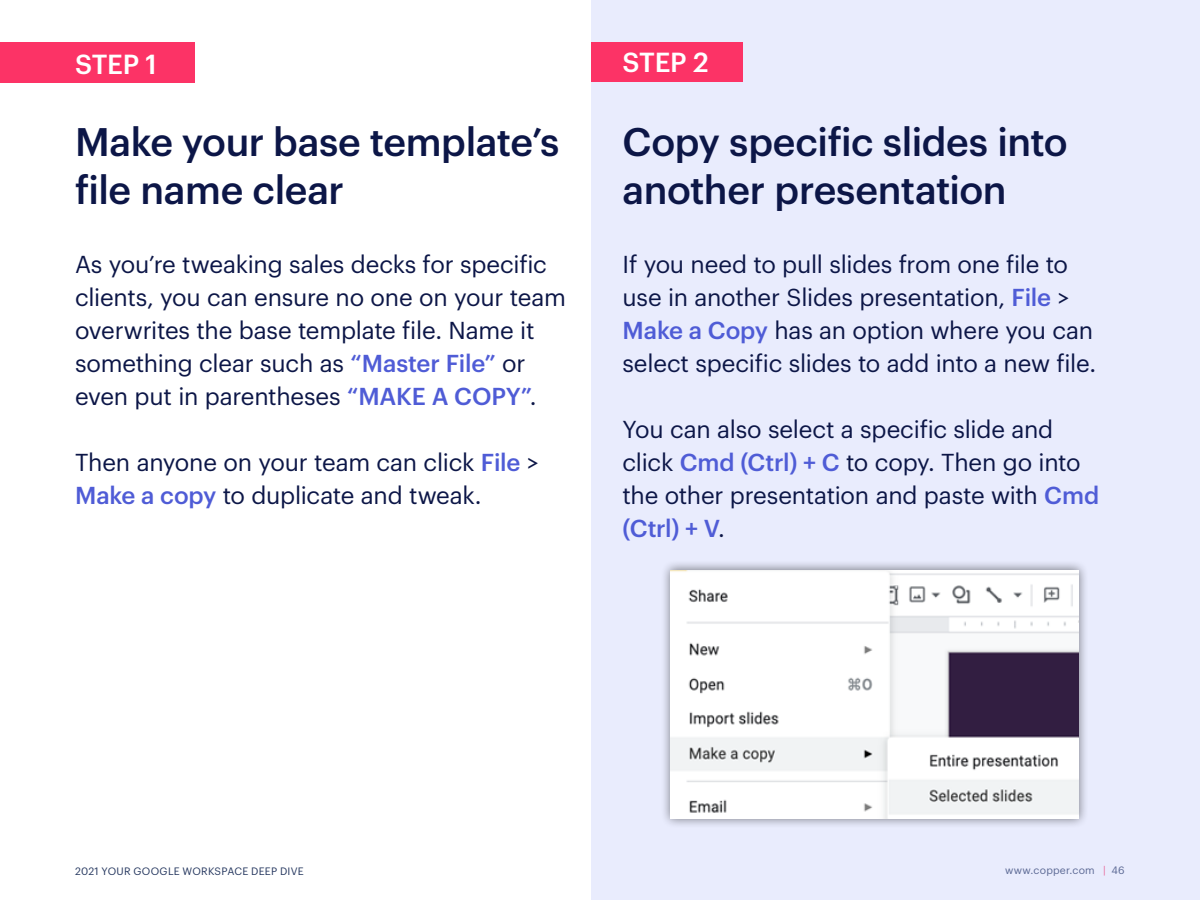
<style>
.page{position:relative;width:1200px;height:900px;background:#fff}
.page>*{position:absolute;margin:0;border:0;box-sizing:border-box;transform-origin:0 0}
.t1{font:500 39px/48px "Graphik";letter-spacing:-.01em;color:#0c1647}
.t2{font:500 27px "Graphik";letter-spacing:-.01em;color:#fff}
.t3{font:24px/33px "Graphik";letter-spacing:-.01em;color:#0c1647}
.t4{font:10.5px "Graphik";letter-spacing:.025em;color:#24365e}
.s1{font-weight:500;color:#4f5cd6}
.s2{color:#fc3366}
</style>
<div class="page">
<div style="left:0;top:43px;width:194px;height:40px;background:#fc3366"></div>
<div style="left:591px;top:0;width:609px;height:900px;background:#e9ecfd"></div>
<div style="left:591px;top:42px;width:151px;height:39px;background:#fc3366"></div>
<div style="left:660px;top:560px;width:429px;height:269px;background:#000;opacity:.5"></div>
<img style="left:670px;top:570px;width:408px;height:249px">
<p class="t2" style="left:75px;top:43px;width:83px">STEP 1</p>
<p class="t2" style="left:622px;top:42px;width:88px">STEP 2</p>
<h1 class="t1" style="left:75px;top:114px;width:486px">Make your base template’s file name clear</h1>
<p class="t3" style="left:75px;top:246px;width:492px">As you’re tweaking sales decks for specific clients, you can ensure no one on your team overwrites the base template file. Name it something clear such as <span class="s1">“Master File”</span> or even put in parentheses <span class="s1">“MAKE A COPY”</span>.</p>
<p class="t3" style="left:75px;top:444px;width:466px">Then anyone on your team can click <span class="s1">File</span> &gt;<br><span class="s1">Make a copy</span> to duplicate and tweak.</p>
<h1 class="t1" style="left:622px;top:114px;width:447px">Copy specific slides into another presentation</h1>
<p class="t3" style="left:622px;top:246px;width:475px">If you need to pull slides from one file to use in another Slides presentation, <span class="s1">File</span> &gt; <span class="s1">Make a Copy</span> has an option where you can select specific slides to add into a new file.</p>
<p class="t3" style="left:622px;top:411px;width:478px">You can also select a specific slide and click <span class="s1">Cmd (Ctrl) + C</span> to copy. Then go into the other presentation and paste with <span class="s1">Cmd (Ctrl) + V</span>.</p>
<p class="t4" style="left:75px;top:863px;width:230px">2021 YOUR GOOGLE WORKSPACE DEEP DIVE</p>
<p class="t4" style="left:1005px;top:862px;width:121px">www.copper.com <span class="s2">|</span> 46</p>
</div>
